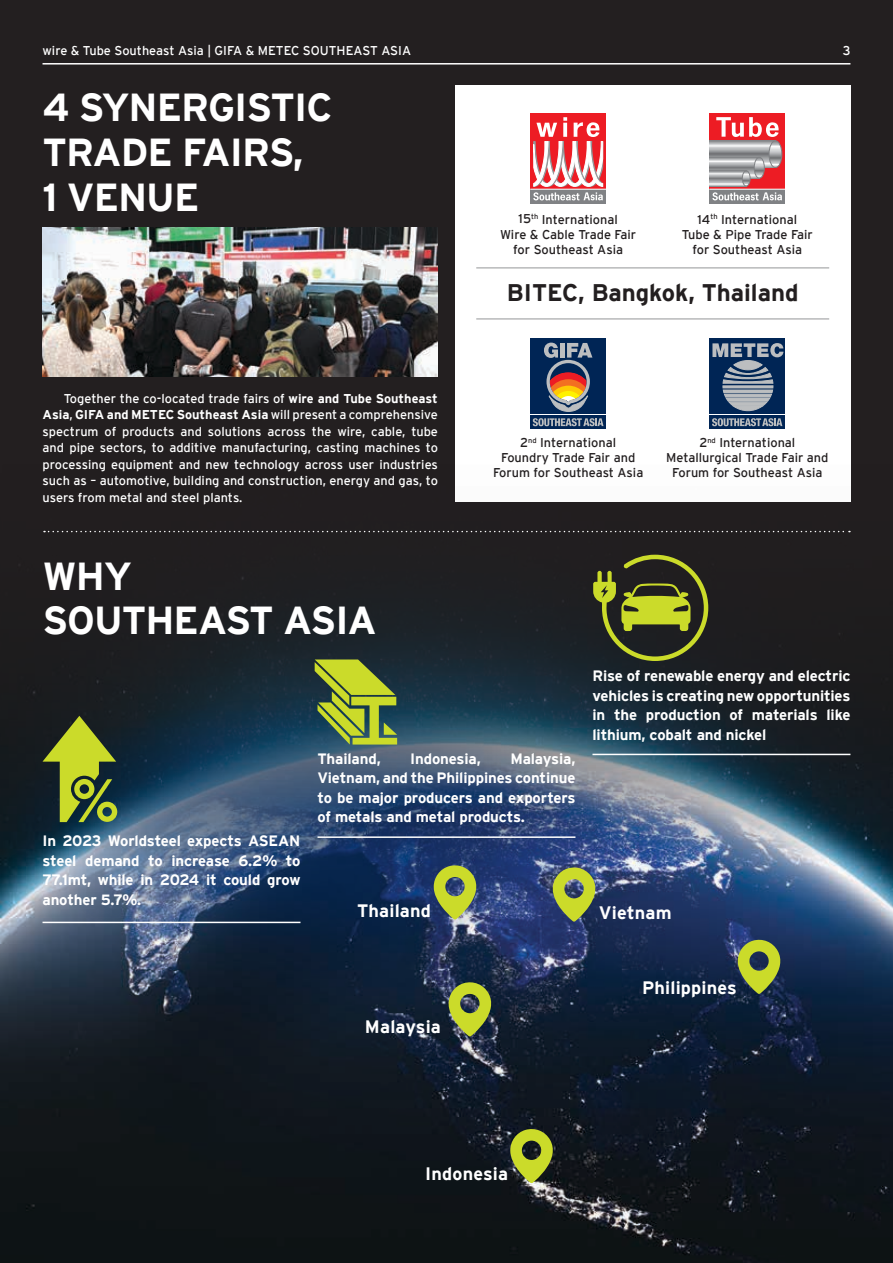
<style>
.page{position:relative;width:893px;height:1263px;background:#231f20}
.page>*{position:absolute;margin:0;border:0;box-sizing:border-box;transform-origin:0 0}
.t1{font:700 39px/45px "Interstate";letter-spacing:-.025em;color:#fff}
.t2{font:700 24px "Interstate";color:#231f20}
.t3{font:700 18px "Interstate";letter-spacing:.01em;color:#fff}
.t4{font:700 15px/19.5px "Interstate";letter-spacing:-.01em;color:#fff;text-align:justify}
.t5{font:12.75px/16.5px "Interstate";color:#fff;text-align:justify}
.t6{font:12.75px/15px "Interstate";color:#231f20;text-align:center}
.s1{font-weight:700}
</style>
<div class="page">
<div style="left:455px;top:85px;width:395px;height:417px;background:#fff"></div>
<img style="left:0;top:436px;width:893px;height:827px">
<svg style="left:0;top:697px;width:606px;height:255px;background:#314b6c"></svg>
<hr style="left:43px;top:63px;width:807px;height:2px;background:#fff">
<div style="left:709px;top:113px;width:76px;height:76px;background:#ed1c24"></div>
<svg style="left:709px;top:141px;width:7px;height:16px"></svg>
<svg style="left:709px;top:157px;width:7px;height:14px"></svg>
<svg style="left:709px;top:171px;width:7px;height:15px"></svg>
<div style="left:709px;top:189px;width:76px;height:15px;background:#808285"></div>
<svg style="left:712px;top:192px;width:70px;height:8px"></svg>
<svg style="left:716px;top:117px;width:66px;height:69px"></svg>
<hr style="left:709px;top:189px;width:76px;height:1px;background:#fff">
<div style="left:530px;top:189px;width:76px;height:15px;background:#808285"></div>
<div style="left:530px;top:113px;width:76px;height:76px;background:#ed1c24"></div>
<svg style="left:534px;top:117px;width:69px;height:69px"></svg>
<svg style="left:533px;top:192px;width:70px;height:8px"></svg>
<hr style="left:530px;top:189px;width:76px;height:1px;background:#fff">
<div style="left:530px;top:415px;width:76px;height:14px;background:#002555"></div>
<div style="left:530px;top:338px;width:76px;height:76px;background:#002555"></div>
<svg style="left:544px;top:343px;width:48px;height:69px"></svg>
<svg style="left:533px;top:418px;width:70px;height:8px"></svg>
<div style="left:709px;top:338px;width:76px;height:76px;background:#002555"></div>
<div style="left:734px;top:360px;width:28px;height:10px;background:#bcbec0;border-radius:50%"></div>
<div style="left:734px;top:360px;width:28px;height:10px;border:1px solid #bcbec0;border-radius:50%"></div>
<svg style="left:723px;top:367px;width:50px;height:44px"></svg>
<svg style="left:712px;top:343px;width:71px;height:14px"></svg>
<div style="left:709px;top:415px;width:76px;height:14px;background:#002555"></div>
<svg style="left:712px;top:418px;width:70px;height:8px"></svg>
<svg style="left:593px;top:555px;width:115px;height:106px"></svg>
<svg style="left:43px;top:716px;width:74px;height:106px"></svg>
<svg style="left:434px;top:863px;width:43px;height:57px;background:#8a9b4f"></svg>
<svg style="left:553px;top:865px;width:43px;height:57px;background:#88984b"></svg>
<svg style="left:449px;top:980px;width:43px;height:57px;background:#81903a"></svg>
<svg style="left:510px;top:1127px;width:43px;height:56px;background:#7d8829"></svg>
<svg style="left:738px;top:938px;width:43px;height:56px;background:#7d8e3d"></svg>
<svg style="left:44px;top:531px;width:806px;height:1px"></svg>
<svg style="left:315px;top:659px;width:82px;height:85px;background:#7e9539"></svg>
<hr style="left:317px;top:836px;width:258px;height:2px;background:#fff">
<hr style="left:592px;top:754px;width:258px;height:1px;background:#fff">
<hr style="left:476px;top:267px;width:353px;height:1px;background:#949698">
<hr style="left:476px;top:319px;width:353px;height:1px;background:#949698">
<img style="left:43px;top:228px;width:395px;height:149px">
<hr style="left:43px;top:922px;width:257px;height:1px;background:#fff">
<p class="t5" style="left:43px;top:42px;width:370px">wire &amp; Tube Southeast Asia | GIFA &amp; METEC SOUTHEAST ASIA</p>
<p class="t5" style="left:843px;top:42px;width:9px">3</p>
<h1 class="t1" style="left:43px;top:84px;width:291px">4 SYNERGISTIC<br>TRADE FAIRS,<br>1 VENUE</h1>
<p class="t5" style="left:43px;top:390px;width:397px;text-indent:21px">Together the co-located trade fairs of <span class="s1">wire and Tube Southeast Asia</span>, <span class="s1">GIFA and METEC Southeast Asia</span> will present a comprehensive spectrum of products and solutions across the wire, cable, tube and pipe sectors, to additive manufacturing, casting machines to processing equipment and new technology across user industries such as – automotive, building and construction, energy and gas, to users from metal and steel plants.</p>
<h1 class="t1" style="left:43px;top:554px;width:336px;line-height:43.5px">WHY<br>SOUTHEAST ASIA</h1>
<p class="t6" style="left:500px;top:211px;width:138px">15<sup>th</sup> International<br>Wire &amp; Cable Trade Fair for Southeast Asia</p>
<p class="t6" style="left:682px;top:211px;width:133px">14<sup>th</sup> International<br>Tube &amp; Pipe Trade Fair for Southeast Asia</p>
<h2 class="t2" style="left:507px;top:279px;width:293px">BITEC, Bangkok, Thailand</h2>
<p class="t6" style="left:493px;top:435px;width:152px">2<sup>nd</sup> International<br>Foundry Trade Fair and<br>Forum for Southeast Asia</p>
<p class="t6" style="left:666px;top:435px;width:164px">2<sup>nd</sup> International<br>Metallurgical Trade Fair and<br>Forum for Southeast Asia</p>
<p class="t4" style="left:592px;top:666px;width:259px">Rise of renewable energy and electric vehicles is creating new opportunities in the production of materials like lithium, cobalt and nickel</p>
<p class="t4" style="left:43px;top:831px;width:259px">In 2023 Worldsteel expects ASEAN steel demand to increase 6.2% to 77.1mt, while in 2024 it could grow another 5.7%.</p>
<p class="t4" style="left:317px;top:748px;width:259px;text-indent:193px">Malaysia, Vietnam, and the Philippines continue to be major producers and exporters of metals and metal products.</p>
<p class="t4" style="left:317px;top:748px;width:65px">Thailand,</p>
<p class="t4" style="left:410px;top:748px;width:72px">Indonesia,</p>
<h3 class="t3" style="left:357px;top:900px;width:75px">Thailand</h3>
<h3 class="t3" style="left:365px;top:1017px;width:77px">Malaysia</h3>
<h3 class="t3" style="left:599px;top:902px;width:74px">Vietnam</h3>
<h3 class="t3" style="left:642px;top:977px;width:96px">Philippines</h3>
<h3 class="t3" style="left:425px;top:1164px;width:84px">Indonesia</h3>
</div>
